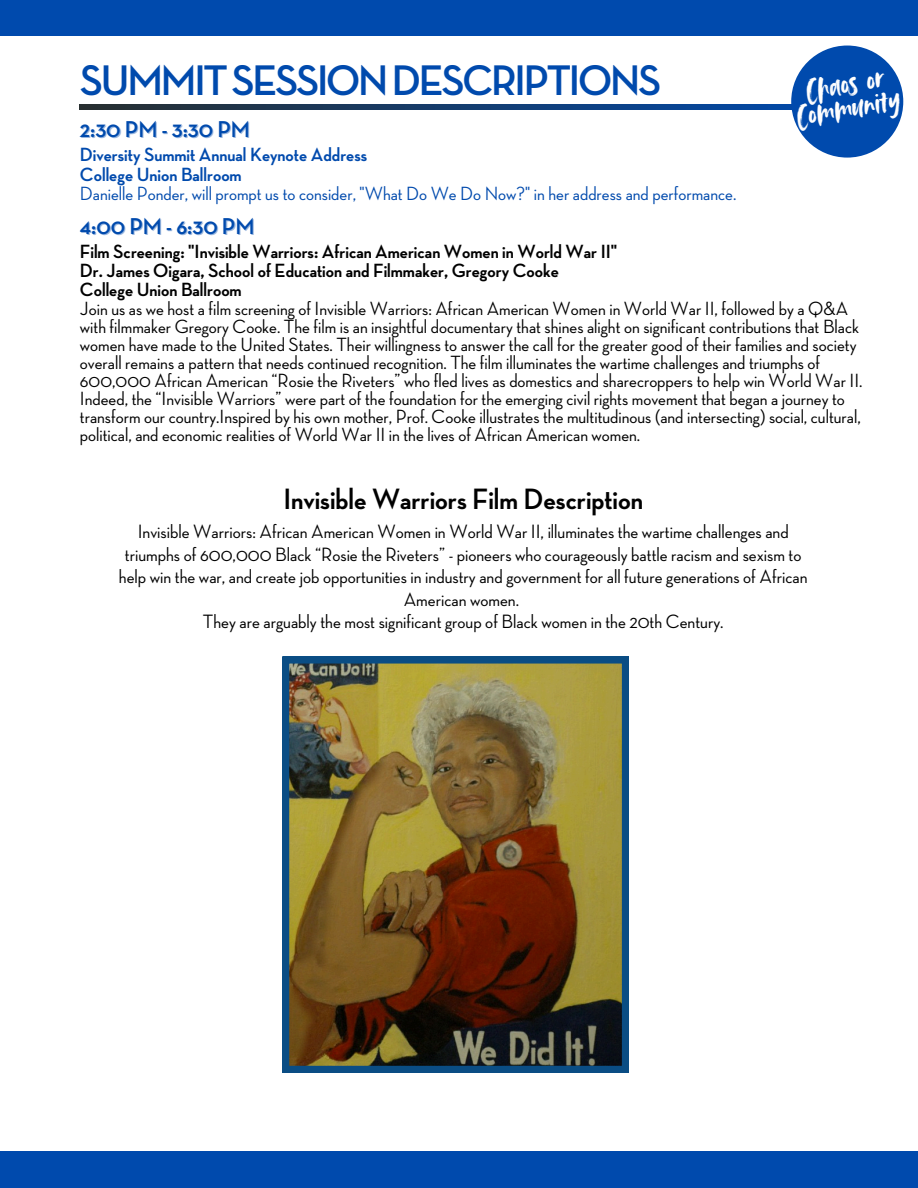
<style>
.page{position:relative;width:918px;height:1188px;background:#fff}
.page>*{position:absolute;margin:0;border:0;box-sizing:border-box;transform-origin:0 0}
.t1{font:700 43.65px "Neutraface Display";letter-spacing:-.05em;color:#004aad}
.t2{font:35.1px "Avallon Alt";color:#fefefe}
.t3{font:700 30px "Neutraface Display";color:#000}
.t4{font:700 23.4px "Neutraface Display";color:#004aad}
.t5{font:500 19.65px/22.5px "Neutraface Display";color:#000;text-align:center}
.t6{font:500 19.5px/18px "Neutraface Display";color:#000}
.t7{font:700 19.5px "Neutraface Display";color:#000}
.t8{font:500 19.5px "Neutraface Display";color:#004aad}
.t9{font:700 19.5px "Neutraface Display";color:#004aad}
</style>
<div class="page">
<div style="left:0;top:1151px;width:918px;height:37px;background:#004aad"></div>
<div style="left:0;top:0;width:918px;height:36px;background:#004aad"></div>
<svg style="left:80px;top:104px;width:711px;height:5px;background:#153b6a"></svg>
<div style="left:791px;top:46px;width:112px;height:112px;background:#004aad;border-radius:50%"></div>
<img style="left:282px;top:657px;width:347px;height:416px">
<p class="t1" style="left:80px;top:61px;width:583px">SUMMITSESSIONDESCRIPTIONS</p>
<h2 class="t2" style="left:802px;top:70px;width:80px;rotate:-10deg">Chaos or</h2>
<h2 class="t2" style="left:792px;top:96px;width:107px;rotate:-10deg">Community</h2>
<h3 class="t4" style="left:80px;top:119px;width:172px">2:30 PM - 3:30 PM</h3>
<p class="t9" style="left:80px;top:146px;width:289px">Diversity Summit Annual Keynote Address</p>
<p class="t9" style="left:80px;top:165px;width:163px">College Union Ballroom</p>
<p class="t8" style="left:80px;top:184px;width:658px">Danielle Ponder, will prompt us to consider, "What Do We Do Now?" in her address and performance.</p>
<p class="t4" style="left:80px;top:216px;width:176px">4:00 PM - 6:30 PM</p>
<h1 class="t7" style="left:80px;top:243px;width:539px">Film Screening: "Invisible Warriors: African American Women in World War II"</h1>
<h3 class="t7" style="left:80px;top:262px;width:480px">Dr. James Oigara, School of Education and Filmmaker, Gregory Cooke</h3>
<p class="t7" style="left:80px;top:281px;width:163px">College Union Ballroom</p>
<p class="t6" style="left:80px;top:301px;width:784px">Join us as we host a film screening of Invisible Warriors: African American Women in World War II, followed by a Q&amp;A with filmmaker Gregory Cooke. The film is an insightful documentary that shines alight on significant contributions that Black women have made to the United States. Their willingness to answer the call for the greater good of their families and society overall remains a pattern that needs continued recognition. The film illuminates the wartime challenges and triumphs of 600,000 African American “Rosie the Riveters” who fled lives as domestics and sharecroppers to help win World War II.<br>Indeed, the “Invisible Warriors” were part of the foundation for the emerging civil rights movement that began a journey to transform our country.Inspired by his own mother, Prof. Cooke illustrates the multitudinous (and intersecting) social, cultural, political, and economic realities of World War II in the lives of African American women.</p>
<p class="t3" style="left:283px;top:485px;width:361px">Invisible Warriors Film Description</p>
<p class="t5" style="left:119px;top:521px;width:690px">Invisible Warriors: African American Women in World War II, illuminates the wartime challenges and triumphs of 600,000 Black “Rosie the Riveters” - pioneers who courageously battle racism and sexism to help win the war, and create job opportunities in industry and government for all future generations of African American women.</p>
<p class="t5" style="left:203px;top:611px;width:522px">They are arguably the most significant group of Black women in the 20th Century.</p>
</div>
